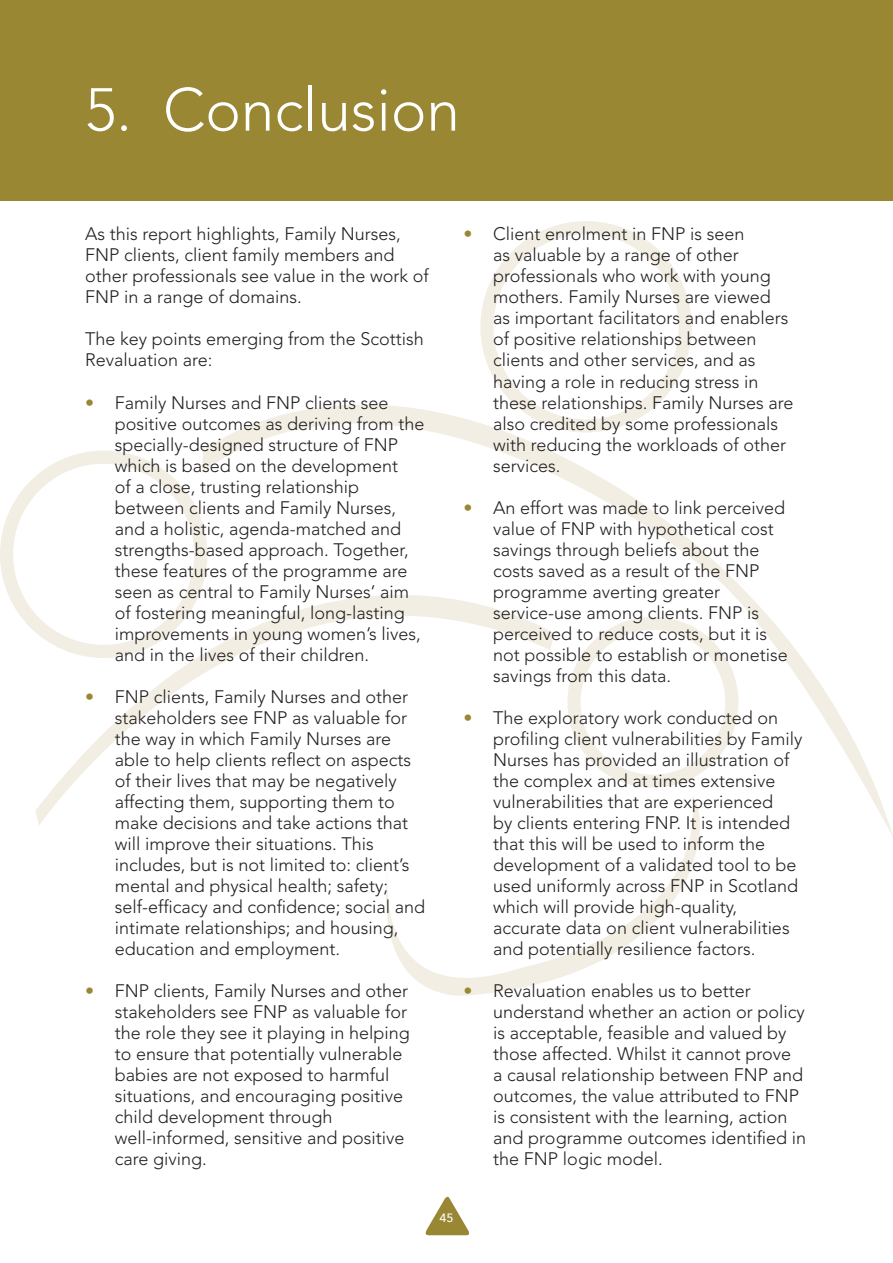
<style>
.page{position:relative;width:893px;height:1263px;background:#fff}
.page>*{position:absolute;margin:0;border:0;box-sizing:border-box;transform-origin:0 0}
.t1{font:300 60px "Avenir";color:#fff}
.NEW_Bullet_LIst{font:300 18px/21px "Avenir";color:#231f20}
.NEW_Body_TEXT{font:300 18px/21px "Avenir";color:#231f20}
.t2{font:500 12px "Avenir Next";color:#fff}
.s1{color:#998734}
</style>
<div class="page">
<div style="left:480px;top:221px;width:212px;height:211px;border:13px solid #f2eee3;border-radius:50%"></div>
<div style="left:0;top:451px;width:207px;height:207px;border:13px solid #f2eee3;border-radius:50%"></div>
<svg style="left:201px;top:322px;width:692px;height:514px"></svg>
<svg style="left:35px;top:472px;width:519px;height:353px"></svg>
<svg style="left:367px;top:796px;width:344px;height:200px"></svg>
<svg style="left:425px;top:1196px;width:45px;height:40px"></svg>
<div style="left:0;top:0;width:893px;height:201px;background:#998734"></div>
<p class="t1" style="left:85px;top:75px;width:376px">5. Conclusion</p>
<p class="NEW_Body_TEXT" style="left:85px;top:224px;width:345px">As this report highlights, Family Nurses, FNP clients, client family members and other professionals see value in the work of FNP in a range of domains.</p>
<p class="NEW_Body_TEXT" style="left:85px;top:329px;width:340px">The key points emerging from the Scottish<br>Revaluation are:</p>
<p class="NEW_Bullet_LIst" style="left:115px;top:392px;width:311px;text-indent:-30px"><span class="s1">•</span> Family Nurses and FNP clients see positive outcomes as deriving from the specially-designed structure of FNP which is based on the development<br>of a close, trusting relationship between clients and Family Nurses, and a holistic, agenda-matched and strengths-based approach. Together, these features of the programme are seen as central to Family Nurses’ aim of fostering meaningful, long-lasting improvements in young women’s lives, and in the lives of their children.</p>
<p class="NEW_Bullet_LIst" style="left:115px;top:686px;width:312px;text-indent:-30px"><span class="s1">•</span> FNP clients, Family Nurses and other stakeholders see FNP as valuable for the way in which Family Nurses are able to help clients reflect on aspects of their lives that may be negatively affecting them, supporting them to make decisions and take actions that will improve their situations. This includes, but is not limited to: client’s mental and physical health; safety; self-efficacy and confidence; social and intimate relationships; and housing, education and employment.</p>
<p class="NEW_Bullet_LIst" style="left:115px;top:980px;width:297px;text-indent:-30px"><span class="s1">•</span> FNP clients, Family Nurses and other stakeholders see FNP as valuable for the role they see it playing in helping to ensure that potentially vulnerable babies are not exposed to harmful situations, and encouraging positive child development through well-informed, sensitive and positive care giving.</p>
<p class="NEW_Bullet_LIst" style="left:493px;top:224px;width:302px;text-indent:-30px"><span class="s1">•</span> Client enrolment in FNP is seen<br>as valuable by a range of other professionals who work with young mothers. Family Nurses are viewed<br>as important facilitators and enablers of positive relationships between clients and other services, and as having a role in reducing stress in these relationships. Family Nurses are also credited by some professionals with reducing the workloads of other services.</p>
<p class="NEW_Bullet_LIst" style="left:493px;top:497px;width:296px;text-indent:-30px"><span class="s1">•</span> An effort was made to link perceived value of FNP with hypothetical cost savings through beliefs about the costs saved as a result of the FNP programme averting greater service-use among clients. FNP is perceived to reduce costs, but it is not possible to establish or monetise savings from this data.</p>
<p class="NEW_Bullet_LIst" style="left:493px;top:707px;width:311px;text-indent:-30px"><span class="s1">•</span> The exploratory work conducted on profiling client vulnerabilities by Family Nurses has provided an illustration of the complex and at times extensive vulnerabilities that are experienced<br>by clients entering FNP. It is intended that this will be used to inform the development of a validated tool to be used uniformly across FNP in Scotland which will provide high-quality, accurate data on client vulnerabilities and potentially resilience factors.</p>
<p class="NEW_Bullet_LIst" style="left:493px;top:980px;width:314px;text-indent:-30px"><span class="s1">•</span> Revaluation enables us to better understand whether an action or policy is acceptable, feasible and valued by those affected. Whilst it cannot prove<br>a causal relationship between FNP and outcomes, the value attributed to FNP is consistent with the learning, action and programme outcomes identified in the FNP logic model.</p>
<p class="t2" style="left:439px;top:1208px;width:16px">45</p>
</div>
